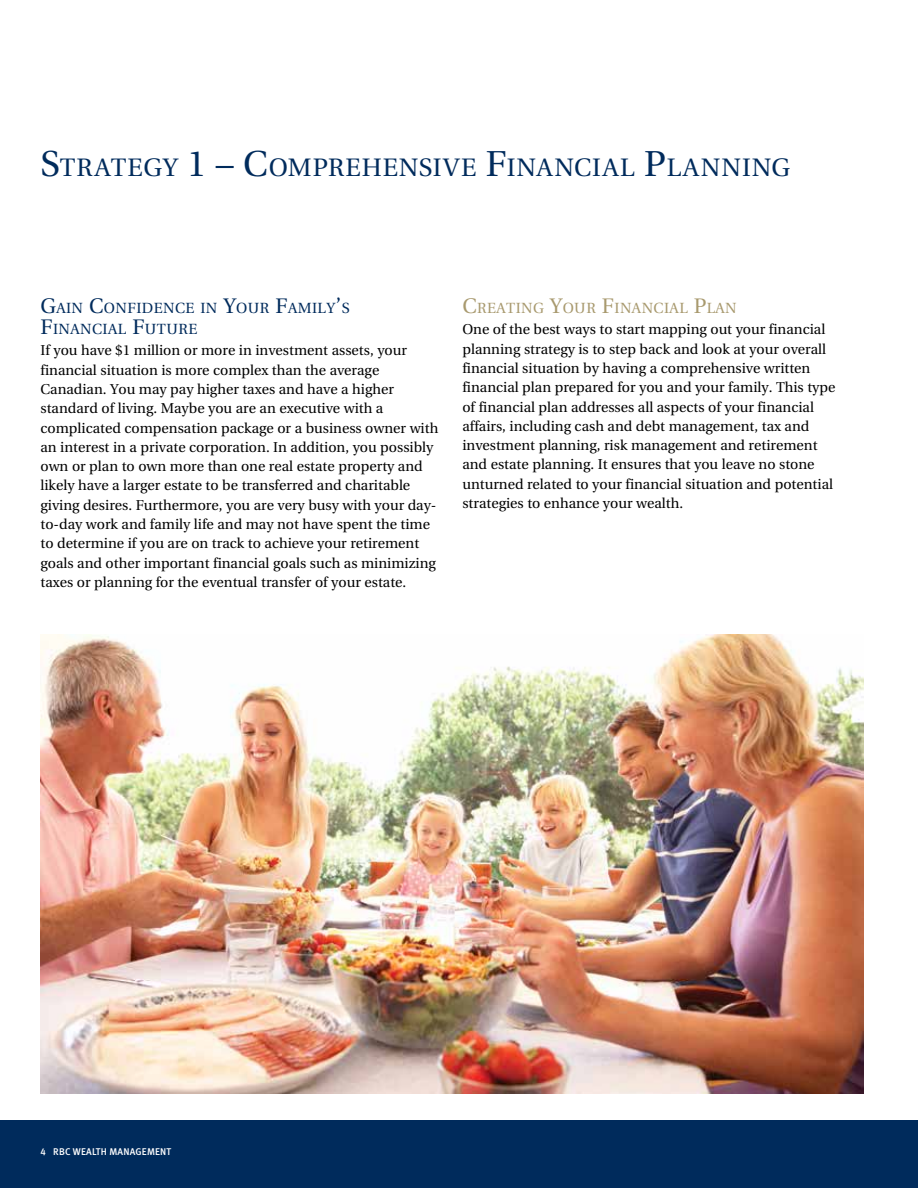
<style>
.page{position:relative;width:918px;height:1188px;background:#fff}
.page>*{position:absolute;margin:0;border:0;box-sizing:border-box;transform-origin:0 0}
.t1{font:25.2px "Utopia";letter-spacing:.035em;color:#002b5c}
.t2{font:14.7px/21px "Utopia";letter-spacing:.03em;color:#002b5c}
.t3{font:14.7px "Utopia";letter-spacing:.03em;color:#a8996e}
.t4{font:14.25px/19.4px "Utopia";color:#000}
.t5{font:9.75px "Meta Medium LF";letter-spacing:.02em;color:#fff}
.s1{font-size:36px}
.s2{font-size:21px}
</style>
<div class="page">
<div style="left:0;top:1120px;width:918px;height:68px;background:#002b5c"></div>
<img style="left:40px;top:634px;width:824px;height:460px">
<h1 class="t1" style="left:40px;top:153px;width:751px"><span class="s1">S</span>TRATEGY <span class="s1">1 – C</span>OMPREHENSIVE <span class="s1">F</span>INANCIAL <span class="s1">P</span>LANNING</h1>
<p class="t2" style="left:40px;top:298px;width:311px"><span class="s2">G</span>AIN <span class="s2">C</span>ONFIDENCE IN <span class="s2">Y</span>OUR <span class="s2">F</span>AMILY<span class="s2">’</span>S<br><span class="s2">F</span>INANCIAL <span class="s2">F</span>UTURE</p>
<p class="t4" style="left:40px;top:341px;width:399px">If you have $1 million or more in investment assets, your financial situation is more complex than the average Canadian. You may pay higher taxes and have a higher standard of living. Maybe you are an executive with a complicated compensation package or a business owner with an interest in a private corporation. In addition, you possibly own or plan to own more than one real estate property and likely have a larger estate to be transferred and charitable giving desires. Furthermore, you are very busy with your day&shy;to-day work and family life and may not have spent the time to determine if you are on track to achieve your retirement goals and other important financial goals such as minimizing taxes or planning for the eventual transfer of your estate.</p>
<p class="t3" style="left:462px;top:300px;width:276px"><span class="s2">C</span>REATING <span class="s2">Y</span>OUR <span class="s2">F</span>INANCIAL <span class="s2">P</span>LAN</p>
<p class="t4" style="left:462px;top:320px;width:375px">One of the best ways to start mapping out your financial planning strategy is to step back and look at your overall financial situation by having a comprehensive written financial plan prepared for you and your family. This type of financial plan addresses all aspects of your financial affairs, including cash and debt management, tax and investment planning, risk management and retirement and estate planning. It ensures that you leave no stone unturned related to your financial situation and potential strategies to enhance your wealth.</p>
<p class="t5" style="left:40px;top:1146px;width:132px">4 RBC WEALTH MANAGEMENT</p>
</div>
